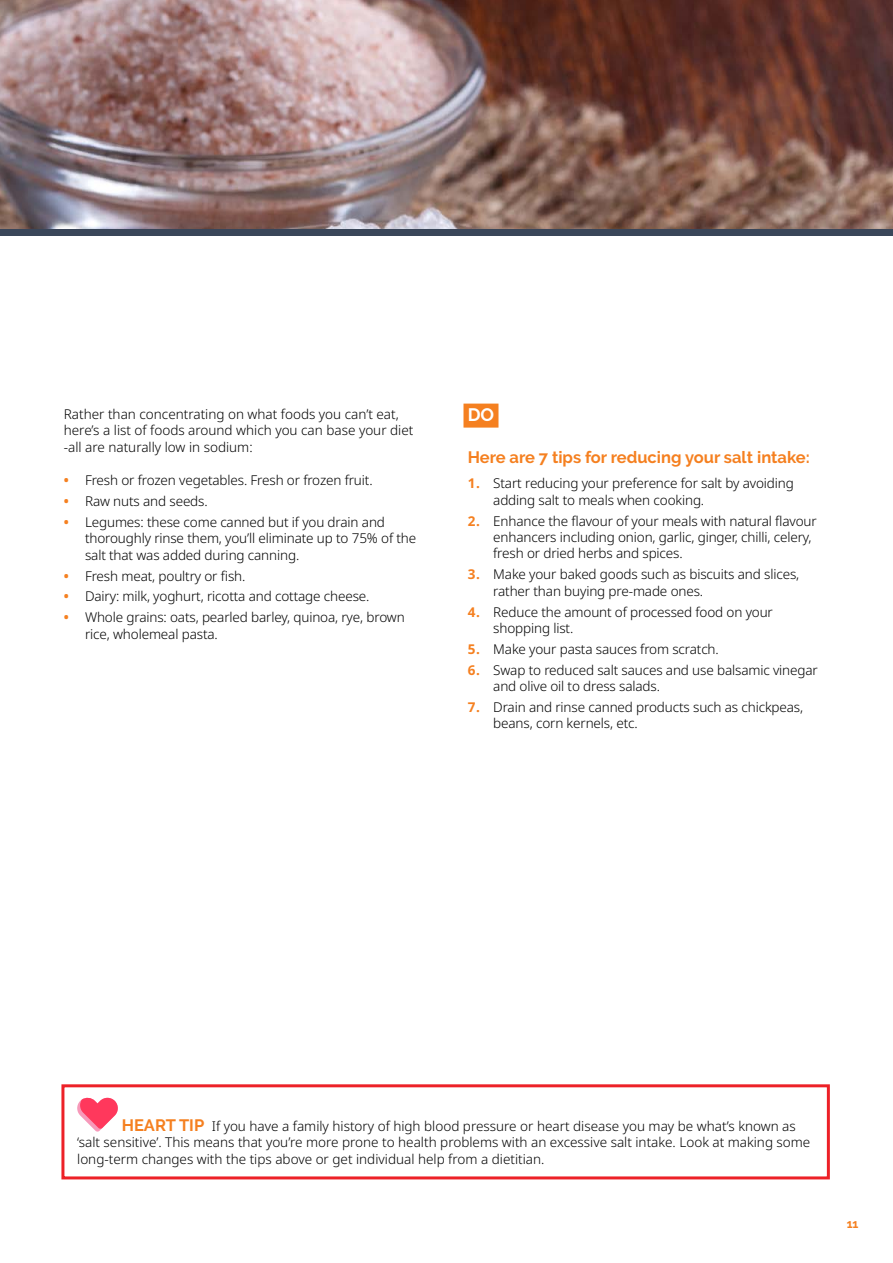
<style>
.page{position:relative;width:893px;height:1263px;background:#fff}
.page>*{position:absolute;margin:0;border:0;box-sizing:border-box;transform-origin:0 0}
.t1{font:700 18px "Raleway";color:#fff}
.t2{font:700 16.5px "Raleway";color:#f58020}
.t3{font:300 13.5px/16.5px "Noto Sans";letter-spacing:-.01em;color:#000}
.t4{font:700 12px "Raleway";color:#f58020}
.s1{font-weight:700;color:#f58020}
.s2{font-family:"Raleway";font-weight:700;font-size:16.5px;color:#f58020}
</style>
<div class="page">
<img style="left:0;top:0;width:893px;height:230px">
<svg style="left:77px;top:1097px;width:41px;height:35px"></svg>
<div style="left:61px;top:1084px;width:769px;height:95px;border:3px solid #ed2127"></div>
<div style="left:463px;top:404px;width:35px;height:24px;background:#f58020"></div>
<div style="left:0;top:230px;width:893px;height:6px;background:#3a4659"></div>
<p class="t3" style="left:64px;top:406px;width:351px">Rather than concentrating on what foods you can’t eat, here’s a list of foods around which you can base your diet -all are naturally low in sodium:</p>
<p class="t3" style="left:64px;top:472px;width:310px"><span class="s1">•</span> Fresh or frozen vegetables. Fresh or frozen fruit.</p>
<p class="t3" style="left:64px;top:493px;width:145px"><span class="s1">•</span> Raw nuts and seeds.</p>
<p class="t3" style="left:85px;top:514px;width:333px;text-indent:-21px"><span class="s1">•</span> Legumes: these come canned but if you drain and thoroughly rinse them, you’ll eliminate up to 75% of the salt that was added during canning.</p>
<p class="t3" style="left:64px;top:568px;width:183px"><span class="s1">•</span> Fresh meat, poultry or fish.</p>
<p class="t3" style="left:64px;top:588px;width:307px"><span class="s1">•</span> Dairy: milk, yoghurt, ricotta and cottage cheese.</p>
<p class="t3" style="left:85px;top:609px;width:321px;text-indent:-21px"><span class="s1">•</span> Whole grains: oats, pearled barley, quinoa, rye, brown rice, wholemeal pasta.</p>
<h1 class="t1" style="left:468px;top:405px;width:28px">DO</h1>
<p class="t2" style="left:468px;top:448px;width:343px">Here are 7 tips for reducing your salt intake:</p>
<p class="t3" style="left:493px;top:475px;width:302px;text-indent:-26px"><span class="s1">1.</span> Start reducing your preference for salt by avoiding adding salt to meals when cooking.</p>
<p class="t3" style="left:493px;top:513px;width:325px;text-indent:-26px"><span class="s1">2.</span> Enhance the flavour of your meals with natural flavour enhancers including onion, garlic, ginger, chilli, celery, fresh or dried herbs and spices.</p>
<p class="t3" style="left:493px;top:566px;width:307px;text-indent:-26px"><span class="s1">3.</span> Make your baked goods such as biscuits and slices, rather than buying pre-made ones.</p>
<p class="t3" style="left:493px;top:604px;width:281px;text-indent:-26px"><span class="s1">4.</span> Reduce the amount of processed food on your shopping list.</p>
<p class="t3" style="left:468px;top:641px;width:253px"><span class="s1">5.</span> Make your pasta sauces from scratch.</p>
<p class="t3" style="left:493px;top:662px;width:326px;text-indent:-26px"><span class="s1">6.</span> Swap to reduced salt sauces and use balsamic vinegar and olive oil to dress salads.</p>
<p class="t3" style="left:493px;top:699px;width:311px;text-indent:-26px"><span class="s1">7.</span> Drain and rinse canned products such as chickpeas, beans, corn kernels, etc.</p>
<p class="t3" style="left:77px;top:1118px;width:735px;text-indent:45px"><span class="s2">HEART TIP</span> If you have a family history of high blood pressure or heart disease you may be what’s known as ‘salt sensitive’. This means that you’re more prone to health problems with an excessive salt intake. Look at making some long-term changes with the tips above or get individual help from a dietitian.</p>
<p class="t4" style="left:847px;top:1217px;width:13px">11</p>
</div>
